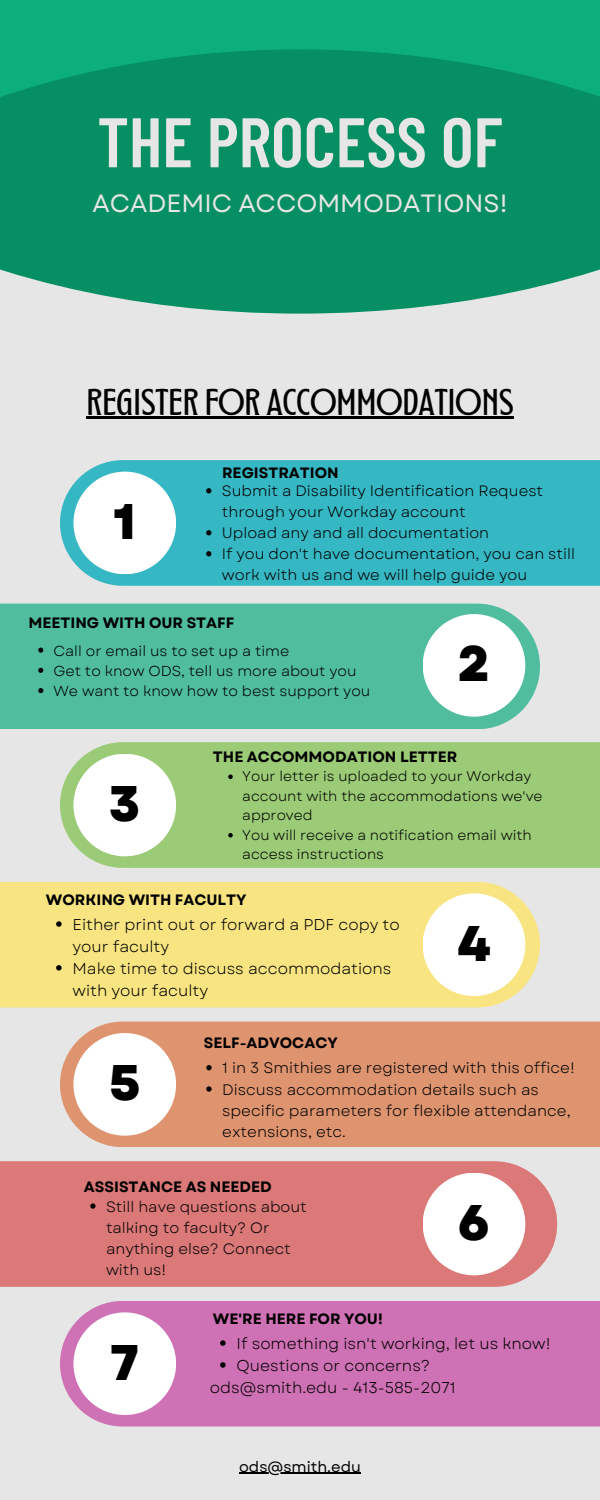
<style>
.page{position:relative;width:600px;height:1500px;background:#e6e6e6}
.page>*{position:absolute;margin:0;border:0;box-sizing:border-box;transform-origin:0 0}
.t1{font:600 70px "Barlow Condensed";color:#e6e6e6}
.t2{font:800 50px "Garet";color:#000}
.t3{font:30px "Montagna LTD";color:#000}
.t4{font:25px "Garet";color:#e6e6e6}
.t5{font:15.6px/21.9px "Garet";color:#000}
.t6{font:15.2px/21.3px "Garet";color:#000}
.t7{font:15px/21px "Garet";color:#000}
.t8{font:700 15px "Garet";color:#000}
.t9{font:15px "Garet";color:#000}
.t10{font:14.4px/20.2px "Garet";color:#000}
.t11{font:14px/19.5px "Garet";color:#000}
</style>
<div class="page">
<div style="left:60px;top:460px;width:540px;height:126px;background:#36b7c4"></div>
<div style="left:0;top:604px;width:540px;height:125px;background:#50bd9f"></div>
<div style="left:60px;top:742px;width:540px;height:126px;background:#9bcb76"></div>
<div style="left:0;top:882px;width:540px;height:126px;background:#f8e582"></div>
<div style="left:60px;top:1022px;width:540px;height:125px;background:#df9470"></div>
<div style="left:0;top:1161px;width:557px;height:126px;background:#db7878"></div>
<div style="left:60px;top:1301px;width:540px;height:126px;background:#cf71b5"></div>
<div style="left:73px;top:472px;width:103px;height:102px;background:#fff;border-radius:50%"></div>
<div style="left:423px;top:614px;width:102px;height:103px;background:#fff;border-radius:50%"></div>
<div style="left:423px;top:893px;width:102px;height:103px;background:#fff;border-radius:50%"></div>
<div style="left:73px;top:754px;width:103px;height:102px;background:#fff;border-radius:50%"></div>
<div style="left:73px;top:1033px;width:103px;height:103px;background:#fff;border-radius:50%"></div>
<div style="left:73px;top:1312px;width:103px;height:103px;background:#fff;border-radius:50%"></div>
<div style="left:423px;top:1173px;width:102px;height:102px;background:#fff;border-radius:50%"></div>
<div style="left:0;top:0;width:600px;height:314px;background:#068f62"></div>
<svg style="left:0;top:0;width:600px;height:97px;fill:#0caf7a"></svg>
<svg style="left:206px;top:488px;width:5px;height:5px"></svg>
<svg style="left:206px;top:530px;width:5px;height:5px"></svg>
<svg style="left:206px;top:551px;width:5px;height:5px"></svg>
<svg style="left:38px;top:648px;width:5px;height:5px"></svg>
<svg style="left:38px;top:668px;width:5px;height:5px"></svg>
<svg style="left:38px;top:688px;width:5px;height:5px"></svg>
<svg style="left:228px;top:775px;width:5px;height:4px"></svg>
<svg style="left:228px;top:833px;width:5px;height:5px"></svg>
<svg style="left:56px;top:921px;width:6px;height:6px"></svg>
<svg style="left:56px;top:965px;width:6px;height:6px"></svg>
<svg style="left:90px;top:1203px;width:6px;height:6px"></svg>
<hr style="left:239px;top:1472px;width:122px;height:2px;background:#000">
<hr style="left:86px;top:416px;width:428px;height:3px;background:#000">
<svg style="left:206px;top:1065px;width:6px;height:5px"></svg>
<svg style="left:206px;top:1086px;width:6px;height:6px"></svg>
<svg style="left:220px;top:1340px;width:6px;height:6px"></svg>
<svg style="left:220px;top:1362px;width:6px;height:6px"></svg>
<h1 class="t1" style="left:97px;top:97px;width:407px">THE PROCESS OF</h1>
<h3 class="t4" style="left:92px;top:185px;width:417px">ACADEMIC ACCOMMODATIONS!</h3>
<h3 class="t3" style="left:86px;top:389px;width:429px">REGISTER FOR ACCOMMODATIONS</h3>
<h2 class="t2" style="left:114px;top:486px;width:24px">1</h2>
<p class="t8" style="left:222px;top:462px;width:118px">REGISTRATION</p>
<p class="t7" style="left:222px;top:481px;width:355px">Submit a Disability Identification Request through your Workday account<br>Upload any and all documentation<br>If you don't have documentation, you can still work with us and we will help guide you</p>
<p class="t8" style="left:28px;top:611px;width:207px">MEETING WITH OUR STAFF</p>
<p class="t10" style="left:53px;top:640px;width:318px">Call or email us to set up a time<br>Get to know ODS, tell us more about you<br>We want to know how to best support you</p>
<h2 class="t2" style="left:458px;top:628px;width:34px">2</h2>
<h2 class="t2" style="left:109px;top:768px;width:33px">3</h2>
<p class="t8" style="left:213px;top:745px;width:246px">THE ACCOMMODATION LETTER</p>
<p class="t11" style="left:242px;top:767px;width:302px">Your letter is uploaded to your Workday account with the accommodations we've approved<br>You will receive a notification email with access instructions</p>
<p class="t8" style="left:46px;top:889px;width:202px">WORKING WITH FACULTY</p>
<p class="t5" style="left:73px;top:914px;width:329px">Either print out or forward a PDF copy to your faculty<br>Make time to discuss accommodations with your faculty</p>
<p class="t8" style="left:204px;top:1032px;width:135px">SELF-ADVOCACY</p>
<h2 class="t2" style="left:457px;top:907px;width:35px">4</h2>
<h2 class="t2" style="left:109px;top:1047px;width:33px">5</h2>
<p class="t6" style="left:222px;top:1058px;width:354px">1 in 3 Smithies are registered with this office!<br>Discuss accommodation details such as specific parameters for flexible attendance, extensions, etc.</p>
<p class="t8" style="left:84px;top:1176px;width:189px">ASSISTANCE AS NEEDED</p>
<p class="t7" style="left:106px;top:1196px;width:202px">Still have questions about talking to faculty? Or anything else? Connect with us!</p>
<p class="t8" style="left:213px;top:1308px;width:171px">WE'RE HERE FOR YOU!</p>
<h2 class="t2" style="left:458px;top:1187px;width:34px">6</h2>
<h2 class="t2" style="left:110px;top:1326px;width:30px">7</h2>
<p class="t5" style="left:237px;top:1333px;width:316px">If something isn't working, let us know!</p>
<p class="t5" style="left:237px;top:1355px;width:195px">Questions or concerns?</p>
<p class="t5" style="left:210px;top:1376px;width:247px">ods@smith.edu - 413-585-2071</p>
<p class="t9" style="left:239px;top:1455px;width:123px">ods@smith.edu</p>
</div>
